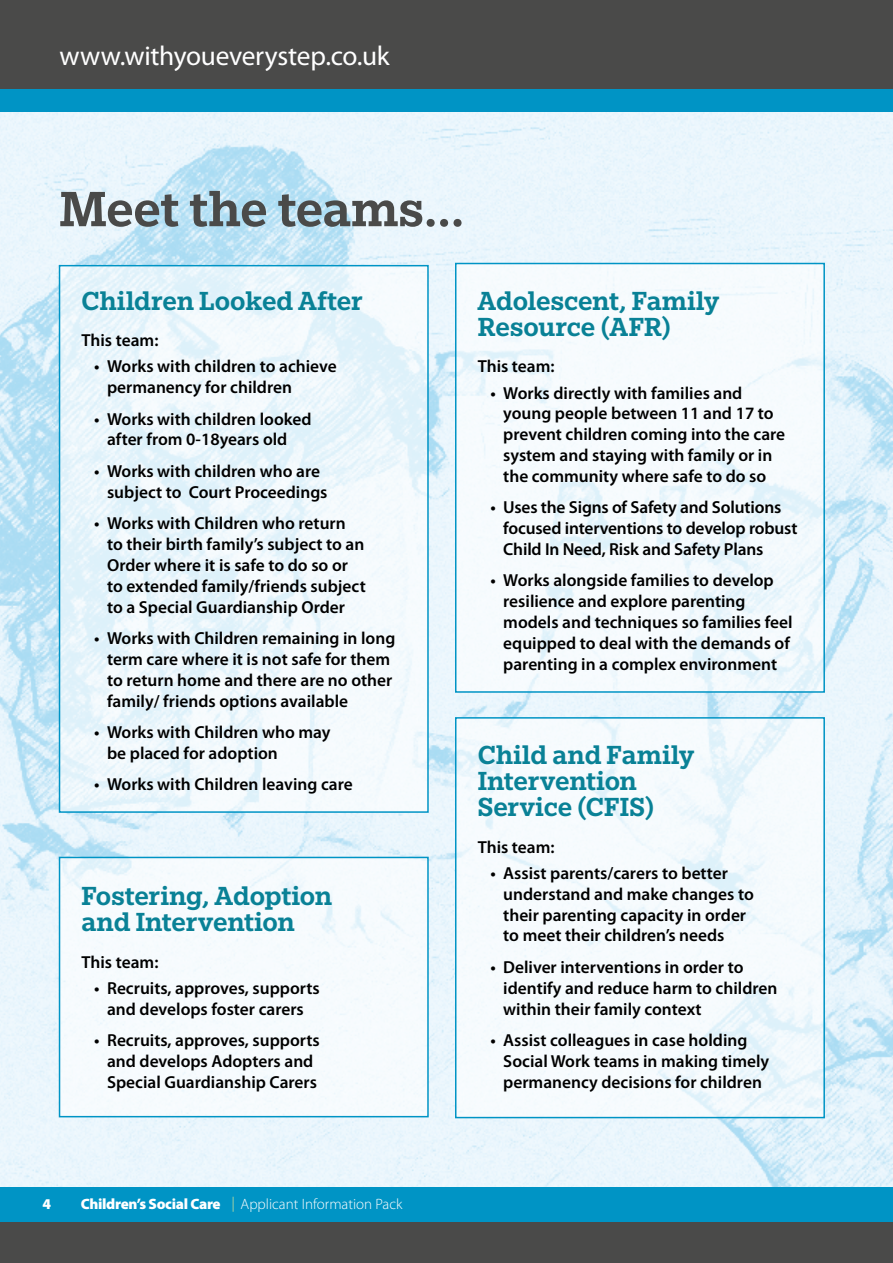
<style>
.page{position:relative;width:893px;height:1263px;background:#fff}
.page>*{position:absolute;margin:0;border:0;box-sizing:border-box;transform-origin:0 0}
.Myriad_Body_Text_par{font:500 54px "Egyptian Slate Pro";letter-spacing:-.01em;color:#4a4a49}
.Myriad_Body_Text_par-2{font:500 28.5px/26.1px "Egyptian Slate Pro";color:#098196}
.t1{font:27.45px "Myriad Pro";letter-spacing:-.01em;color:#fff}
.Myriad_Body_Text_par-3{font:600 17.4px/20.9px "Myriad Pro";color:#000}
.t2{font:300 15px "Myriad Pro";color:#fff}
.t3{font:900 15px "Myriad Pro";color:#fff}
.s1{font-weight:900}
.s2{font-weight:400;color:#96cca6}
</style>
<div class="page">
<div style="left:0;top:1186px;width:893px;height:36px;background:#0094c5"></div>
<div style="left:0;top:1222px;width:893px;height:41px;background:#4a4a49"></div>
<div style="left:0;top:87px;width:893px;height:26px;background:#0094c5"></div>
<div style="left:0;top:0;width:893px;height:88px;background:#4a4a49"></div>
<img style="left:0;top:113px;width:893px;height:1073px">
<svg style="left:62px;top:268px;width:364px;height:542px;fill:#eff7fc"></svg>
<div style="left:59px;top:265px;width:370px;height:548px;border:2px solid #0094c5"></div>
<svg style="left:458px;top:266px;width:364px;height:424px;fill:#f6fbfd"></svg>
<div style="left:455px;top:263px;width:370px;height:430px;border:2px solid #0094c5"></div>
<div style="left:60px;top:857px;width:368px;height:260px;background:#f6fbfd"></div>
<div style="left:59px;top:857px;width:370px;height:260px;border:2px solid #0094c5"></div>
<svg style="left:458px;top:720px;width:364px;height:395px;fill:#f6fbfd"></svg>
<div style="left:455px;top:717px;width:370px;height:401px;border:2px solid #0094c5"></div>
<p class="t1" style="left:60px;top:39px;width:332px">www.withyoueverystep.co.uk</p>
<p class="Myriad_Body_Text_par" style="left:60px;top:180px;width:407px">Meet the teams...</p>
<p class="Myriad_Body_Text_par-2" style="left:82px;top:287px;width:283px">Children Looked After</p>
<p class="Myriad_Body_Text_par-3" style="left:82px;top:330px;width:78px">This team:</p>
<p class="Myriad_Body_Text_par-3" style="left:107px;top:356px;width:231px;text-indent:-13px">• Works with children to achieve permanency for children</p>
<p class="Myriad_Body_Text_par-3" style="left:107px;top:408px;width:206px;text-indent:-13px">• Works with children looked after from 0-18years old</p>
<p class="Myriad_Body_Text_par-3" style="left:107px;top:460px;width:222px;text-indent:-13px">• Works with children who are subject to Court Proceedings</p>
<p class="Myriad_Body_Text_par-3" style="left:107px;top:512px;width:260px;text-indent:-13px">• Works with Children who return to their birth family’s subject to an Order where it is safe to do so or to extended family/friends subject to a Special Guardianship Order</p>
<p class="Myriad_Body_Text_par-3" style="left:107px;top:627px;width:290px;text-indent:-13px">• Works with Children remaining in long term care where it is not safe for them to return home and there are no other family/ friends options available</p>
<p class="Myriad_Body_Text_par-3" style="left:107px;top:721px;width:225px;text-indent:-13px">• Works with Children who may be placed for adoption</p>
<p class="Myriad_Body_Text_par-3" style="left:94px;top:773px;width:260px">• Works with Children leaving care</p>
<p class="Myriad_Body_Text_par-2" style="left:82px;top:882px;width:252px">Fostering, Adoption and Intervention</p>
<p class="Myriad_Body_Text_par-3" style="left:82px;top:951px;width:78px">This team:</p>
<p class="Myriad_Body_Text_par-3" style="left:94px;top:977px;width:227px;text-align:center">• Recruits, approves, supports and develops foster carers</p>
<p class="Myriad_Body_Text_par-3" style="left:94px;top:1029px;width:227px;text-align:center">• Recruits, approves, supports and develops Adopters and<br>Special Guardianship Carers</p>
<p class="Myriad_Body_Text_par-2" style="left:478px;top:287px;width:243px">Adolescent, Family<br>Resource (AFR)</p>
<p class="Myriad_Body_Text_par-3" style="left:478px;top:356px;width:78px">This team:</p>
<p class="Myriad_Body_Text_par-3" style="left:503px;top:382px;width:283px;text-indent:-13px">• Works directly with families and young people between 11 and 17 to prevent children coming into the care system and staying with family or in the community where safe to do so</p>
<p class="Myriad_Body_Text_par-3" style="left:503px;top:497px;width:296px;text-indent:-13px">• Uses the Signs of Safety and Solutions focused interventions to develop robust<br>Child In Need, Risk and Safety Plans</p>
<p class="Myriad_Body_Text_par-3" style="left:503px;top:570px;width:291px;text-indent:-13px">• Works alongside families to develop resilience and explore parenting models and techniques so families feel equipped to deal with the demands of parenting in a complex environment</p>
<p class="Myriad_Body_Text_par-2" style="left:478px;top:741px;width:218px">Child and Family<br>Intervention<br>Service (CFIS)</p>
<p class="Myriad_Body_Text_par-3" style="left:478px;top:836px;width:78px">This team:</p>
<p class="Myriad_Body_Text_par-3" style="left:503px;top:862px;width:252px;text-indent:-13px">• Assist parents/carers to better understand and make changes to their parenting capacity in order to meet their children’s needs</p>
<p class="Myriad_Body_Text_par-3" style="left:503px;top:956px;width:276px;text-indent:-13px">• Deliver interventions in order to identify and reduce harm to children within their family context</p>
<p class="Myriad_Body_Text_par-3" style="left:503px;top:1029px;width:267px;text-indent:-13px">• Assist colleagues in case holding<br>Social Work teams in making timely permanency decisions for children</p>
<p class="t3" style="left:43px;top:1194px;width:10px">4</p>
<p class="t2" style="left:81px;top:1195px;width:323px"><span class="s1">Children’s Social Care</span> <span class="s2">|</span> Applicant Information Pack</p>
</div>
